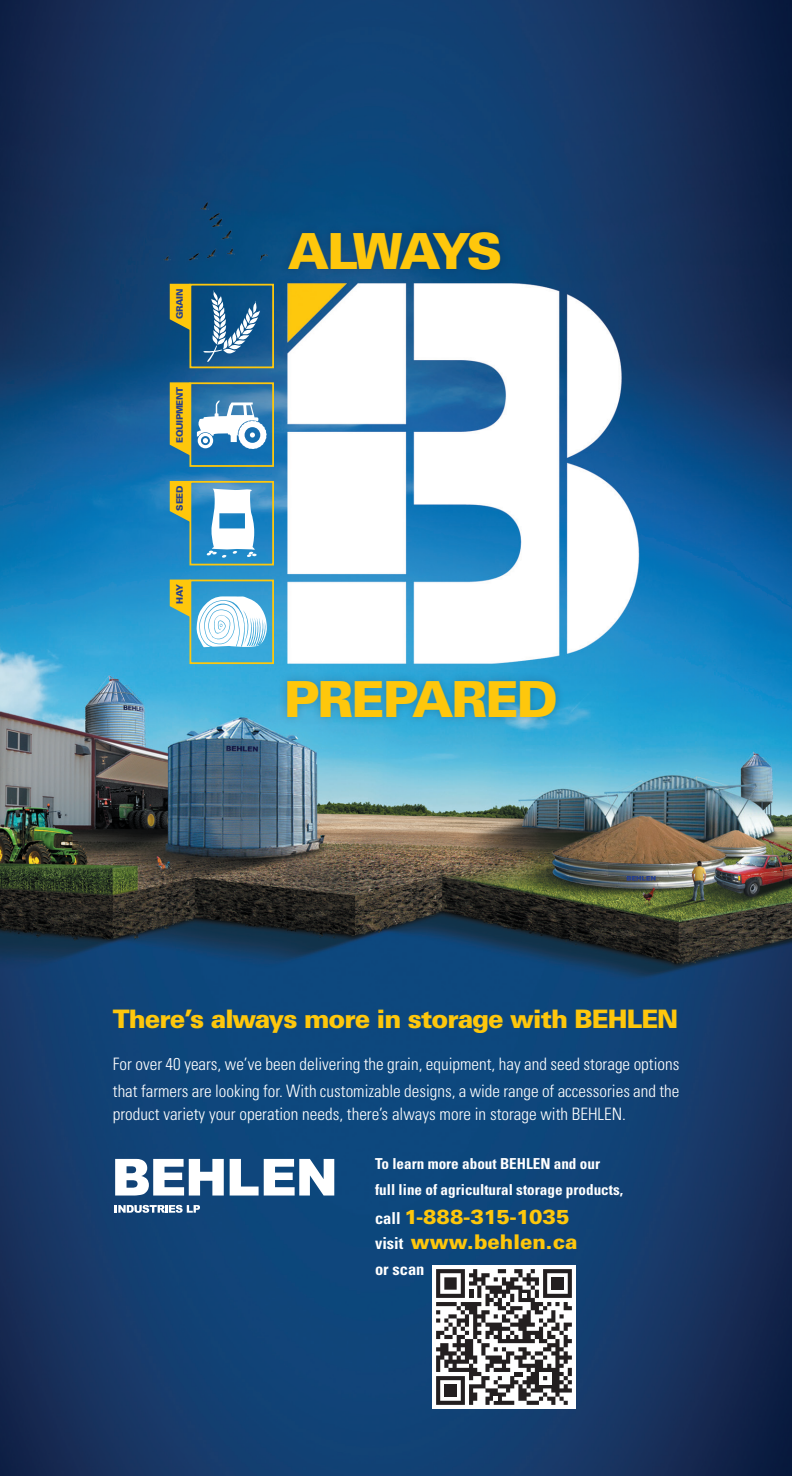
<style>
.page{position:relative;width:792px;height:1476px;background:#fff}
.page>*{position:absolute;margin:0;border:0;box-sizing:border-box;transform-origin:0 0}
.t1{font:900 49.8px "Univers";letter-spacing:-.04em;color:#fec70c}
.t2{font:900 25.6px "Univers";letter-spacing:-.04em;color:#fec70c}
.t3{font:900 20.2px/25.4px "Univers";color:#fec70c}
.t4{font:300 condensed 17.2px/26.6px "Univers";color:#fff}
.t5{font:700 condensed 16.4px "Univers";color:#fff}
.t6{font:700 condensed 15.2px/25.6px "Univers";color:#fff}
.t7{font:900 9px "Univers";letter-spacing:-.04em;color:#253f8e}
.s1{font-weight:700;font-stretch:condensed;font-size:16.4px;color:#fff}
</style>
<div class="page">
<img style="left:0;top:0;width:792px;height:1476px">
<div style="left:278px;top:671px;width:288px;height:56px;background:#0c031f;opacity:.2"></div>
<div style="left:280px;top:222px;width:230px;height:57px;background:#0c031f;opacity:.2"></div>
<div style="left:189px;top:382px;width:85px;height:85px;border:2px solid #fec70c"></div>
<svg style="left:197px;top:400px;width:70px;height:49px"></svg>
<svg style="left:170px;top:382px;width:20px;height:74px"></svg>
<div style="left:189px;top:284px;width:85px;height:84px;border:2px solid #fec70c"></div>
<svg style="left:203px;top:289px;width:57px;height:73px;background:#3e75a0"></svg>
<svg style="left:170px;top:284px;width:20px;height:46px"></svg>
<div style="left:189px;top:481px;width:85px;height:84px;border:2px solid #fec70c"></div>
<svg style="left:207px;top:489px;width:50px;height:69px"></svg>
<svg style="left:170px;top:481px;width:20px;height:41px"></svg>
<svg style="left:170px;top:580px;width:19px;height:37px"></svg>
<div style="left:189px;top:580px;width:85px;height:84px;border:2px solid #fec70c"></div>
<svg style="left:196px;top:596px;width:71px;height:52px"></svg>
<svg style="left:115px;top:1205px;width:85px;height:8px"></svg>
<svg style="left:115px;top:1159px;width:109px;height:37px"></svg>
<svg style="left:230px;top:1159px;width:104px;height:37px"></svg>
<div style="left:432px;top:1265px;width:144px;height:144px;background:#fff"></div>
<svg style="left:436px;top:1269px;width:136px;height:136px"></svg>
<p class="t7" style="left:174px;top:319px;width:32px;rotate:-90deg">GRAIN</p>
<p class="t7" style="left:174px;top:443px;width:57px;rotate:-90deg">EQUIPMENT</p>
<p class="t7" style="left:174px;top:511px;width:26px;rotate:-90deg">SEED</p>
<p class="t7" style="left:174px;top:604px;width:21px;rotate:-90deg">HAY</p>
<h1 class="t1" style="left:288px;top:220px;width:216px">ALWAYS</h1>
<h1 class="t1" style="left:284px;top:668px;width:276px">PREPARED</h1>
<h2 class="t2" style="left:113px;top:1003px;width:567px">There’s always more in storage with BEHLEN</h2>
<p class="t4" style="left:113px;top:1051px;width:568px">For over 40 years, we’ve been delivering the grain, equipment, hay and seed storage options that farmers are looking for. With customizable designs, a wide range of accessories and the</p>
<p class="t4" style="left:113px;top:1101px;width:515px">product variety your operation needs, there’s always more in storage with BEHLEN.</p>
<p class="t6" style="left:375px;top:1151px;width:250px">To learn more about BEHLEN and our full line of agricultural storage products,</p>
<p class="t3" style="left:375px;top:1204px;width:204px"><span class="s1">call</span> 1-888-315-1035 <span class="s1">visit</span> www.behlen.ca</p>
<p class="t5" style="left:375px;top:1259px;width:51px">or scan</p>
</div>
